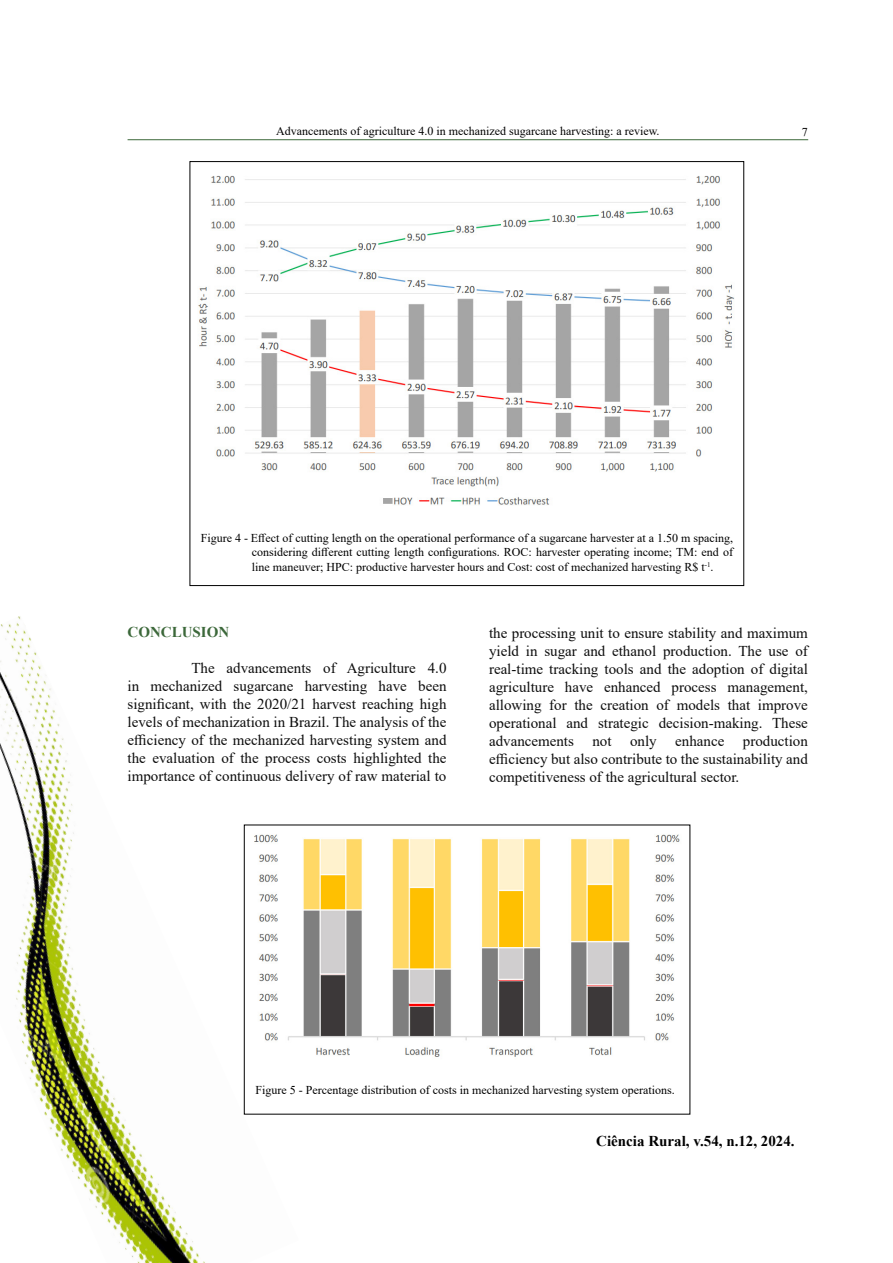
<style>
.page{position:relative;width:893px;height:1263px;background:#fff}
.page>*{position:absolute;margin:0;border:0;box-sizing:border-box;transform-origin:0 0}
.t1{font:15px/18px "Times New Roman";color:#0d0d0d;text-align:justify}
.t2{font:700 15px "Times New Roman";color:#000}
.t3{font:700 15px "Times New Roman";color:#3c683a}
.t4{font:12px/14.4px "Times New Roman";color:#000;text-align:justify}
</style>
<div class="page">
<hr style="left:128px;top:139px;width:680px;height:1px;background:#3c683a">
<img style="left:0;top:616px;width:299px;height:647px">
<img style="left:198px;top:175px;width:537px;height:330px">
<img style="left:246px;top:827px;width:434px;height:238px">
<p class="t4" style="left:276px;top:124px;width:385px">Advancements of agriculture 4.0 in mechanized sugarcane harvesting: a review.</p>
<p class="t4" style="left:802px;top:124px;width:7px">7</p>
<p class="t4" style="left:252px;top:530px;width:483px;text-indent:-51px">Figure 4 - Effect of cutting length on the operational performance of a sugarcane harvester at a 1.50 m spacing, considering different cutting length configurations. ROC: harvester operating income; TM: end of line maneuver; HPC: productive harvester hours and Cost: cost of mechanized harvesting R$ t<sup>-1</sup>.</p>
<p class="t3" style="left:128px;top:621px;width:103px">CONCLUSION</p>
<p class="t1" style="left:128px;top:659px;width:320px;text-indent:64px">The advancements of Agriculture 4.0 in mechanized sugarcane harvesting have been significant, with the 2020/21 harvest reaching high levels of mechanization in Brazil. The analysis of the efficiency of the mechanized harvesting system and the evaluation of the process costs highlighted the importance of continuous delivery of raw material to</p>
<p class="t1" style="left:489px;top:623px;width:320px">the processing unit to ensure stability and maximum yield in sugar and ethanol production. The use of real-time tracking tools and the adoption of digital agriculture have enhanced process management, allowing for the creation of models that improve operational and strategic decision-making. These advancements not only enhance production efficiency but also contribute to the sustainability and competitiveness of the agricultural sector.</p>
<p class="t4" style="left:256px;top:1082px;width:421px">Figure 5 - Percentage distribution of costs in mechanized harvesting system operations.</p>
<p class="t2" style="left:596px;top:1130px;width:200px">Ciência Rural, v.54, n.12, 2024.</p>
</div>
